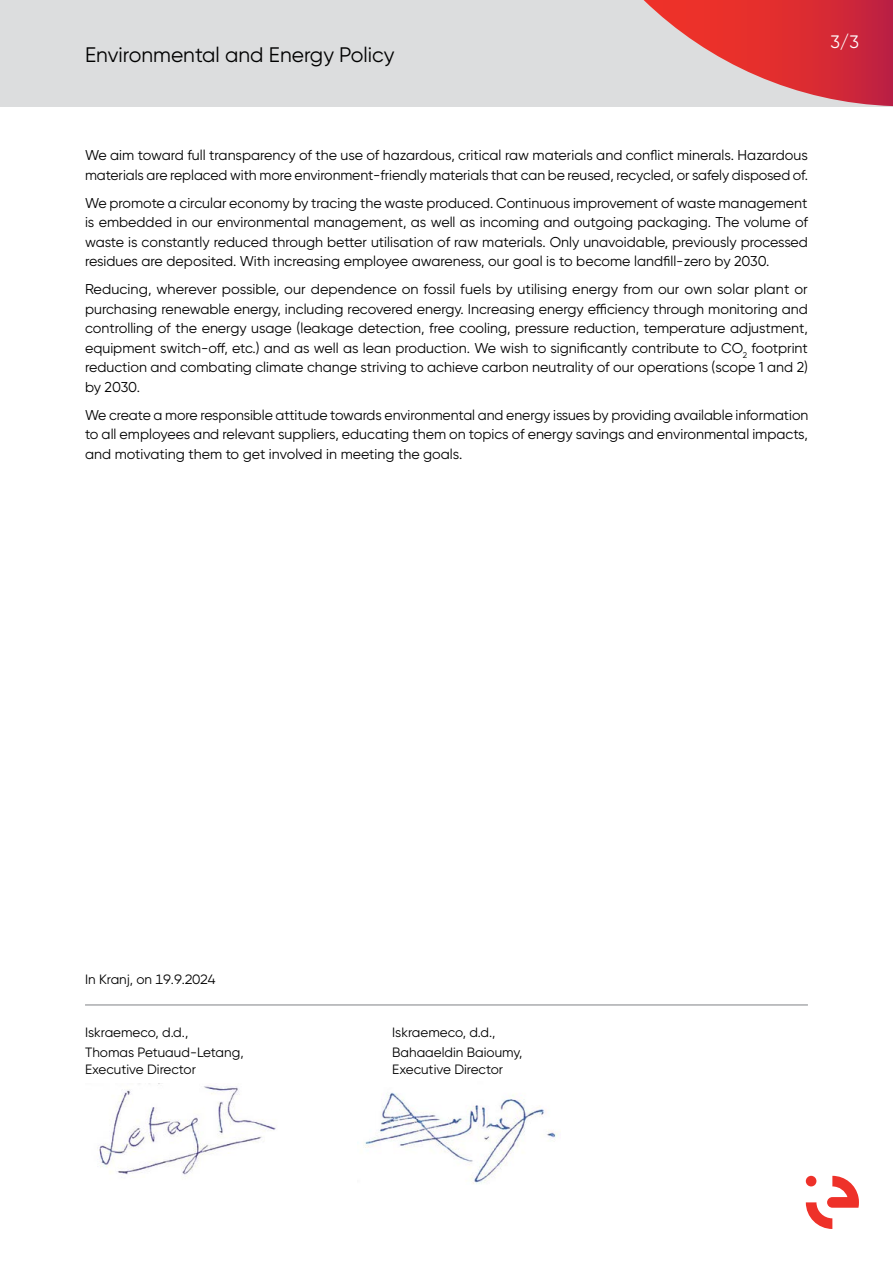
<style>
.page{position:relative;width:893px;height:1263px;background:#fff}
.page>*{position:absolute;margin:0;border:0;box-sizing:border-box;transform-origin:0 0}
.t1{font:21px "Gilroy";color:#000}
.t2{font:18px "Gilroy";color:#fff}
.t3{font:14.25px/19.5px "Gilroy";color:#000;text-align:justify}
.t4{font:13.5px/20.4px "Gilroy";color:#000}
</style>
<div class="page">
<div style="left:0;top:0;width:893px;height:106px;background:#dcddde"></div>
<svg style="left:806px;top:1176px;width:53px;height:53px"></svg>
<svg style="left:644px;top:0;width:249px;height:106px"></svg>
<hr style="left:85px;top:1005px;width:723px;height:1px;background:#808285">
<img style="left:365px;top:1092px;width:193px;height:92px">
<img style="left:97px;top:1083px;width:180px;height:92px">
<h1 class="t1" style="left:85px;top:41px;width:311px">Environmental and Energy Policy</h1>
<p class="t2" style="left:830px;top:31px;width:30px">3/3</p>
<p class="t3" style="left:85px;top:145px;width:724px">We aim toward full transparency of the use of hazardous, critical raw materials and conflict minerals. Hazardous materials are replaced with more environment-friendly materials that can be reused, recycled, or safely disposed of.</p>
<p class="t3" style="left:85px;top:193px;width:724px">We promote a circular economy by tracing the waste produced. Continuous improvement of waste management is embedded in our environmental management, as well as incoming and outgoing packaging. The volume of waste is constantly reduced through better utilisation of raw materials. Only unavoidable, previously processed residues are deposited. With increasing employee awareness, our goal is to become landfill-zero by 2030.</p>
<p class="t3" style="left:85px;top:279px;width:724px">Reducing, wherever possible, our dependence on fossil fuels by utilising energy from our own solar plant or purchasing renewable energy, including recovered energy. Increasing energy efficiency through monitoring and controlling of the energy usage (leakage detection, free cooling, pressure reduction, temperature adjustment, equipment switch-off, etc.) and as well as lean production. We wish to significantly contribute to CO<sub>2</sub> footprint reduction and combating climate change striving to achieve carbon neutrality of our operations (scope 1 and 2) by 2030.</p>
<p class="t3" style="left:85px;top:405px;width:725px">We create a more responsible attitude towards environmental and energy issues by providing available information to all employees and relevant suppliers, educating them on topics of energy savings and environmental impacts, and motivating them to get involved in meeting the goals.</p>
<p class="t4" style="left:85px;top:969px;width:132px">In Kranj, on 19.9.2024</p>
<p class="t4" style="left:85px;top:1022px;width:160px">Iskraemeco, d.d.,<br>Thomas Petuaud-Letang,</p>
<p class="t4" style="left:85px;top:1058px;width:112px">Executive Director</p>
<p class="t4" style="left:392px;top:1022px;width:132px">Iskraemeco, d.d.,<br>Bahaaeldin Baioumy,</p>
<p class="t4" style="left:392px;top:1058px;width:112px">Executive Director</p>
</div>
